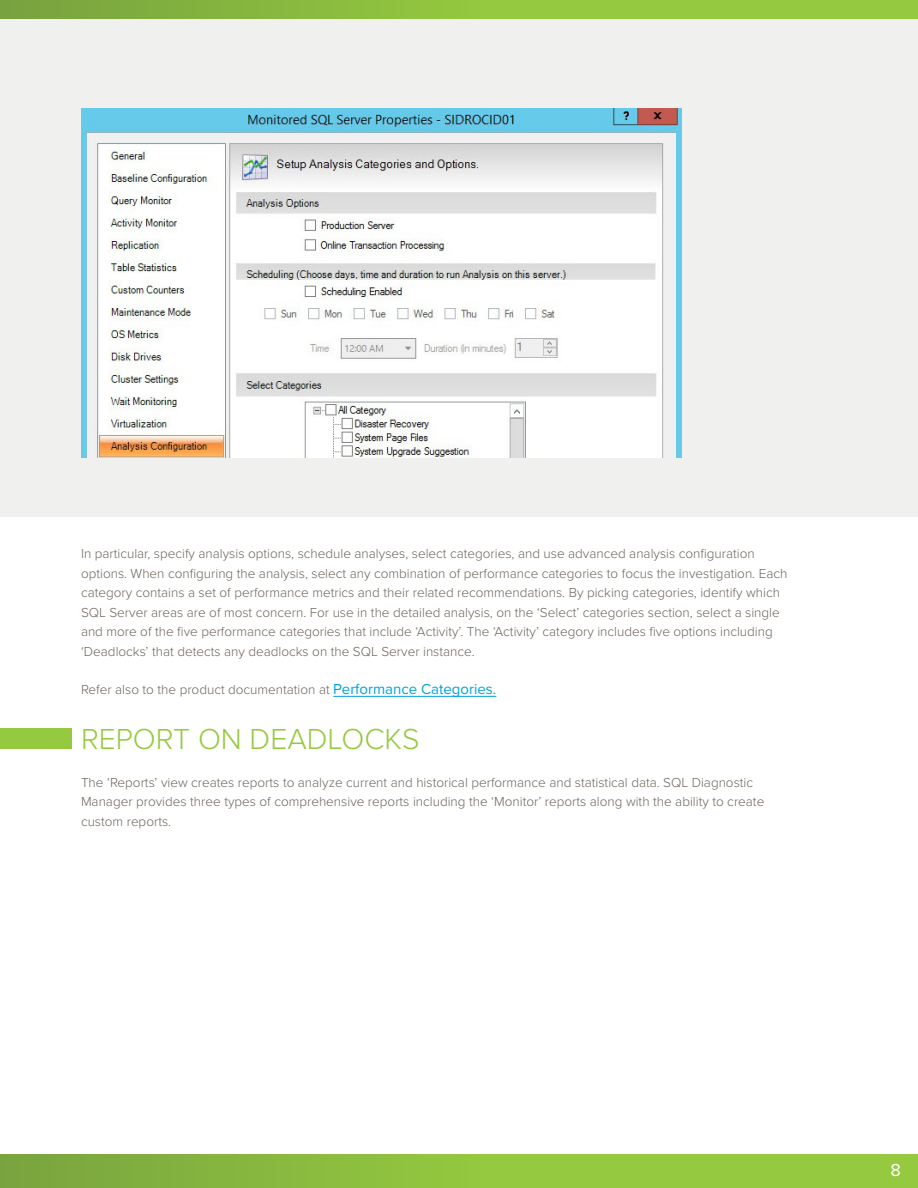
<style>
.page{position:relative;width:918px;height:1188px;background:#fff}
.page>*{position:absolute;margin:0;border:0;box-sizing:border-box;transform-origin:0 0}
.t1{font:300 30px "Proxima Nova";color:#95c93f}
.t2{font:18px "Proxima Nova";color:#fff}
.Body_Copy_15_Light_B{font:300 13.5px/19.5px "Proxima Nova";color:#6d655a}
.s1{font-weight:400;font-size:15px;color:#00a1dd}
</style>
<div class="page">
<div style="left:0;top:0;width:918px;height:516px;background:#f0f0ef"></div>
<svg style="left:0;top:18px;width:918px;height:1px"></svg>
<hr style="left:333px;top:696px;width:163px;height:1px;background:#00a1dd">
<img style="left:81px;top:108px;width:601px;height:350px">
<div style="left:0;top:728px;width:72px;height:20px;background:#95c93f"></div>
<div style="left:0;top:1155px;width:918px;height:33px;background:linear-gradient(to right,#7fac3f,#9cd23f)"></div>
<div style="left:0;top:0;width:918px;height:18px;background:linear-gradient(to right,#7eaa3f,#9cd33f)"></div>
<p class="Body_Copy_15_Light_B" style="left:81px;top:543px;width:708px">In particular, specify analysis options, schedule analyses, select categories, and use advanced analysis configuration options. When configuring the analysis, select any combination of performance categories to focus the investigation. Each category contains a set of performance metrics and their related recommendations. By picking categories, identify which SQL Server areas are of most concern. For use in the detailed analysis, on the ‘Select’ categories section, select a single and more of the five performance categories that include ‘Activity’. The ‘Activity’ category includes five options including ‘Deadlocks’ that detects any deadlocks on the SQL Server instance.</p>
<p class="Body_Copy_15_Light_B" style="left:81px;top:679px;width:417px">Refer also to the product documentation at <span class="s1">Performance Categories.</span></p>
<p class="t1" style="left:81px;top:717px;width:340px">REPORT ON DEADLOCKS</p>
<p class="Body_Copy_15_Light_B" style="left:81px;top:772px;width:685px">The ‘Reports’ view creates reports to analyze current and historical performance and statistical data. SQL Diagnostic<br>Manager provides three types of comprehensive reports including the ‘Monitor’ reports along with the ability to create custom reports.</p>
<p class="t2" style="left:890px;top:1157px;width:12px">8</p>
</div>
